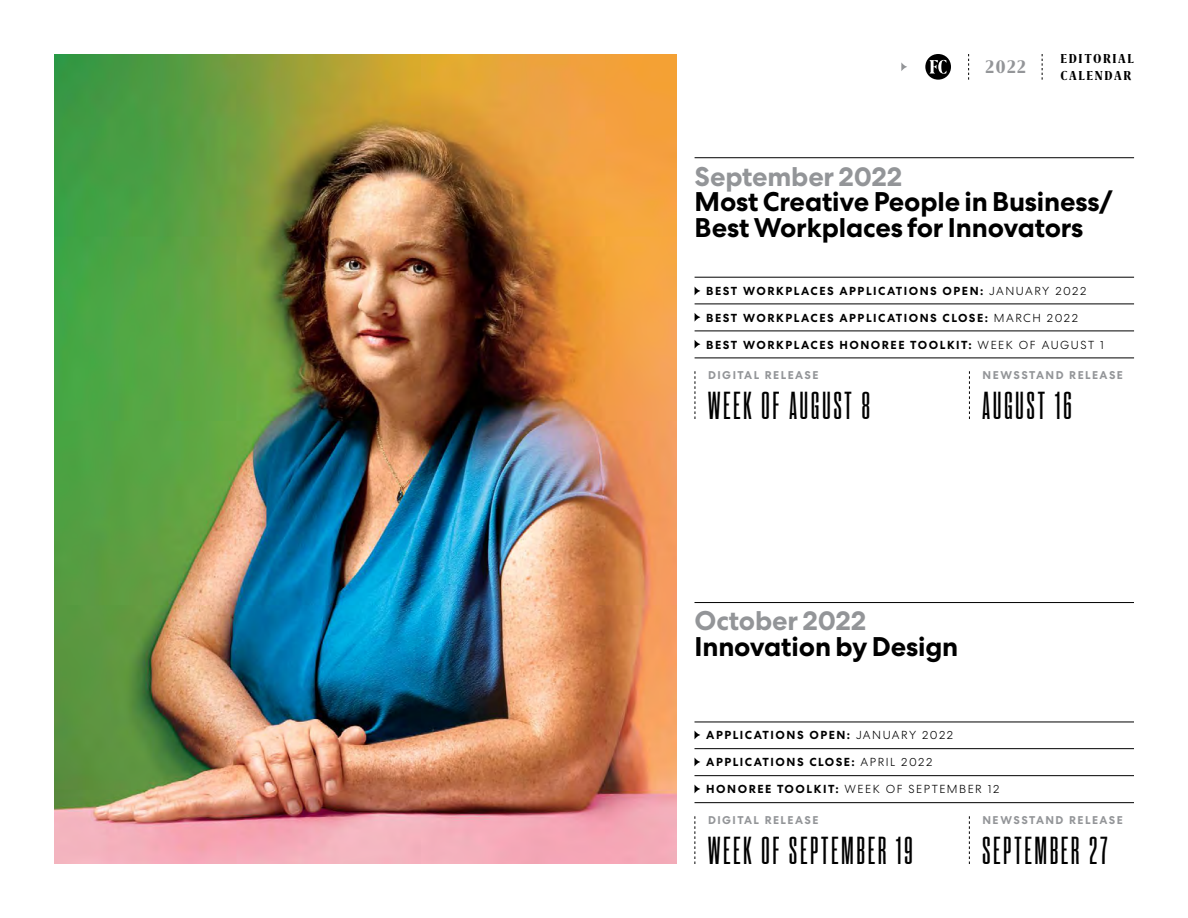
<style>
.page{position:relative;width:1188px;height:918px;background:#fff}
.page>*{position:absolute;margin:0;border:0;box-sizing:border-box;transform-origin:0 0}
.t1{font:300 39px "A2 Beckett";letter-spacing:.08em;color:#000}
.t2{font:700 27px/25.5px "Centra No 2";letter-spacing:-.005em;color:#000}
.t3{font:700 27px "Centra No 2";letter-spacing:-.005em;color:#939598}
.t4{font:700 21px "Grifito S";color:#939598}
.t5{font:700 15px/16.6px "Grifito S";letter-spacing:.11em;color:#000}
.t6{font:700 11.7px "Centra No 2";letter-spacing:.13em;color:#000}
.t7{font:300 11.7px "Centra No 2";letter-spacing:.13em;color:#000}
.t8{font:700 11.25px "Centra No 2";letter-spacing:.13em;color:#939598}
.s1{font-weight:300}
.s2{font-weight:700}
</style>
<div class="page">
<hr style="left:695px;top:157px;width:439px;height:1px;background:#000">
<hr style="left:695px;top:277px;width:439px;height:1px;background:#000">
<hr style="left:695px;top:304px;width:439px;height:1px;background:#000">
<hr style="left:695px;top:331px;width:439px;height:1px;background:#000">
<hr style="left:695px;top:358px;width:439px;height:1px;background:#000">
<svg style="left:695px;top:287px;width:6px;height:8px"></svg>
<svg style="left:695px;top:313px;width:6px;height:8px"></svg>
<svg style="left:695px;top:340px;width:6px;height:8px"></svg>
<svg style="left:695px;top:371px;width:1px;height:48px"></svg>
<svg style="left:969px;top:371px;width:1px;height:48px"></svg>
<hr style="left:694px;top:602px;width:440px;height:1px;background:#000">
<hr style="left:694px;top:722px;width:440px;height:1px;background:#000">
<hr style="left:694px;top:748px;width:440px;height:1px;background:#000">
<hr style="left:694px;top:775px;width:440px;height:1px;background:#000">
<hr style="left:694px;top:802px;width:440px;height:1px;background:#000">
<svg style="left:694px;top:730px;width:6px;height:9px"></svg>
<svg style="left:694px;top:758px;width:6px;height:8px"></svg>
<svg style="left:694px;top:784px;width:6px;height:9px"></svg>
<svg style="left:695px;top:816px;width:1px;height:48px"></svg>
<svg style="left:969px;top:816px;width:1px;height:48px"></svg>
<img style="left:54px;top:54px;width:622px;height:810px">
<svg style="left:1042px;top:54px;width:1px;height:26px"></svg>
<svg style="left:968px;top:54px;width:1px;height:26px"></svg>
<div style="left:925px;top:54px;width:26px;height:26px;background:#000;border-radius:50%"></div>
<svg style="left:929px;top:60px;width:18px;height:14px"></svg>
<svg style="left:901px;top:62px;width:6px;height:9px"></svg>
<h3 class="t4" style="left:986px;top:56px;width:42px">2022</h3>
<p class="t5" style="left:1061px;top:50px;width:75px">EDITORIAL<br>CALENDAR</p>
<h2 class="t3" style="left:695px;top:160px;width:209px">September 2022</h2>
<h2 class="t2" style="left:695px;top:189px;width:420px">Most Creative People in Business/<br>Best Workplaces for Innovators</h2>
<p class="t6" style="left:706px;top:284px;width:382px">BEST WORKPLACES APPLICATIONS OPEN: <span class="s1">JANUARY 2022</span></p>
<p class="t6" style="left:706px;top:311px;width:373px">BEST WORKPLACES APPLICATIONS CLOSE: <span class="s1">MARCH 2022</span></p>
<p class="t6" style="left:706px;top:338px;width:399px">BEST WORKPLACES HONOREE TOOLKIT: <span class="s1">WEEK OF AUGUST 1</span></p>
<p class="t8" style="left:708px;top:369px;width:112px">DIGITAL RELEASE</p>
<h1 class="t1" style="left:708px;top:384px;width:164px">WEEK OF AUGUST 8</h1>
<p class="t8" style="left:983px;top:369px;width:142px">NEWSSTAND RELEASE</p>
<h1 class="t1" style="left:983px;top:384px;width:90px">AUGUST 16</h1>
<h2 class="t3" style="left:694px;top:605px;width:173px">October 2022</h2>
<h2 class="t2" style="left:694px;top:634px;width:265px">Innovation by Design</h2>
<p class="t6" style="left:706px;top:728px;width:248px">APPLICATIONS OPEN: <span class="s1">JANUARY 2022</span></p>
<p class="t6" style="left:706px;top:755px;width:228px">APPLICATIONS CLOSE: <span class="s1">APRIL 2022</span></p>
<p class="t7" style="left:706px;top:783px;width:295px"><span class="s2">HONOREE TOOLKIT:</span> WEEK OF SEPTEMBER 12</p>
<p class="t8" style="left:708px;top:814px;width:112px">DIGITAL RELEASE</p>
<h1 class="t1" style="left:708px;top:829px;width:206px">WEEK OF SEPTEMBER 19</h1>
<p class="t8" style="left:982px;top:814px;width:142px">NEWSSTAND RELEASE</p>
<h1 class="t1" style="left:982px;top:829px;width:126px">SEPTEMBER 27</h1>
</div>
